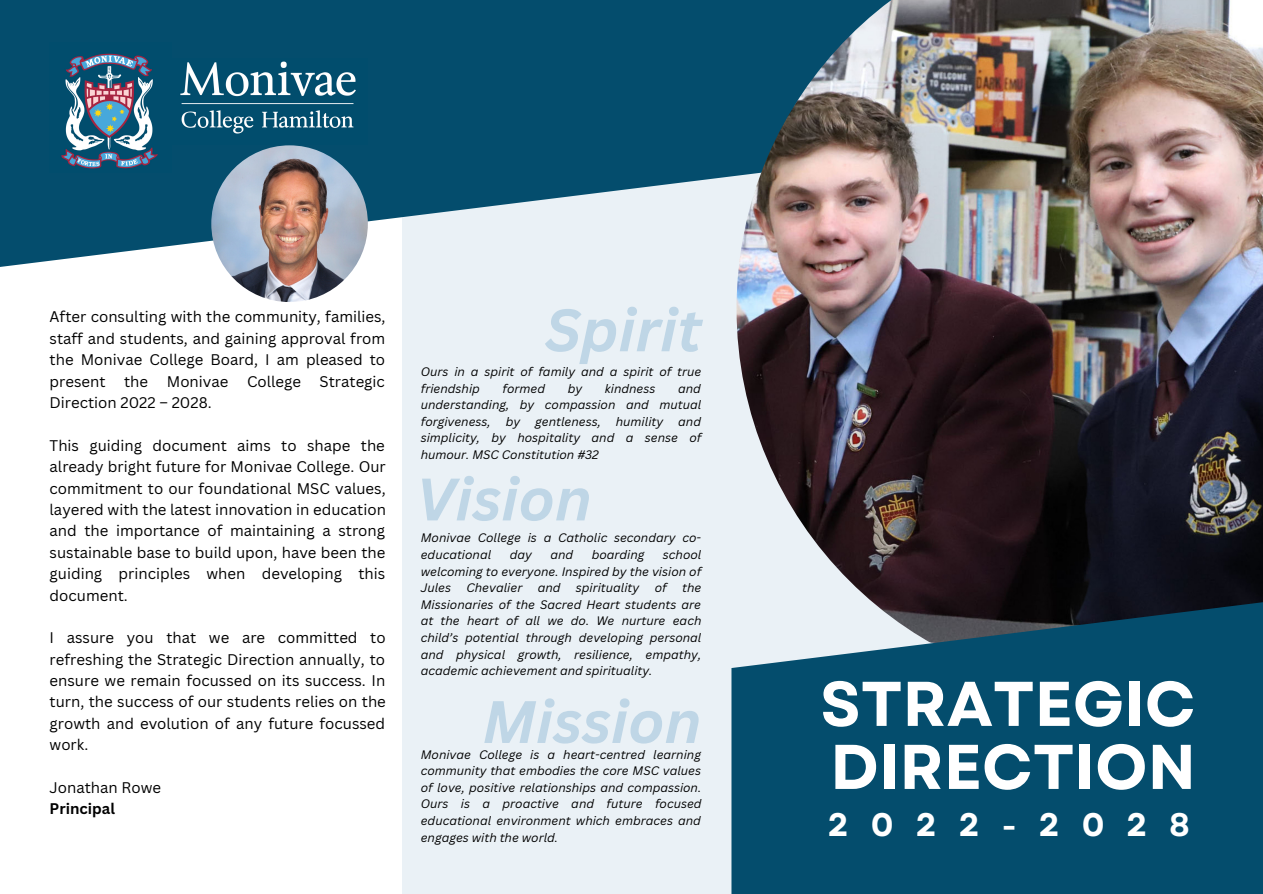
<style>
.page{position:relative;width:1263px;height:894px;background:#fff}
.page>*{position:absolute;margin:0;border:0;box-sizing:border-box;transform-origin:0 0}
.t1{font:700 63px/63px "Garet";color:#fff}
.t2{font:italic 700 58.5px "Canva Sans";color:#bfd6e6}
.t3{font:700 32.55px "Garet";letter-spacing:.68em;color:#fff}
.t4{font:15px/21.3px "Canva Sans";color:#000;text-align:justify}
.t5{font:700 15px "Canva Sans";color:#000}
.t6{font:italic 12px/16.6px "Canva Sans";color:#000;text-align:justify}
</style>
<div class="page">
<div style="left:402px;top:0;width:861px;height:892px;background:#eaf1f6"></div>
<svg style="left:0;top:0;width:736px;height:271px;fill:#044d6d"></svg>
<img style="left:736px;top:0;width:527px;height:555px">
<svg style="left:731px;top:555px;width:532px;height:338px;background:#1b526c"></svg>
<img style="left:50px;top:42px;width:121px;height:131px">
<img style="left:169px;top:58px;width:198px;height:87px">
<img style="left:211px;top:145px;width:157px;height:157px;border-radius:50%">
<p class="t4" style="left:50px;top:306px;width:337px">After consulting with the community, families, staff and students, and gaining approval from the Monivae College Board, I am pleased to present the Monivae College Strategic Direction 2022 – 2028.</p>
<p class="t4" style="left:50px;top:434px;width:338px">This guiding document aims to shape the already bright future for Monivae College. Our commitment to our foundational MSC values, layered with the latest innovation in education and the importance of maintaining a strong sustainable base to build upon, have been the guiding principles when developing this document.</p>
<p class="t4" style="left:50px;top:626px;width:338px">I assure you that we are committed to refreshing the Strategic Direction annually, to ensure we remain focussed on its success. In turn, the success of our students relies on the growth and evolution of any future focussed work.</p>
<p class="t4" style="left:50px;top:776px;width:113px">Jonathan Rowe</p>
<p class="t5" style="left:50px;top:798px;width:67px">Principal</p>
<p class="t2" style="left:545px;top:289px;width:158px">Spirit</p>
<p class="t6" style="left:421px;top:363px;width:282px">Ours in a spirit of family and a spirit of true friendship</p>
<p class="t6" style="left:502px;top:379px;width:44px">formed</p>
<p class="t6" style="left:568px;top:379px;width:16px">by</p>
<p class="t6" style="left:605px;top:379px;width:52px">kindness</p>
<p class="t6" style="left:421px;top:379px;width:282px;text-indent:257px">and understanding, by compassion and mutual forgiveness, by gentleness, humility and simplicity, by hospitality and a sense of humour. MSC Constitution #32</p>
<p class="t2" style="left:416px;top:458px;width:177px">Vision</p>
<p class="t6" style="left:421px;top:529px;width:282px">Monivae College is a Catholic secondary co&shy;educational</p>
<p class="t6" style="left:421px;top:545px;width:282px;text-indent:242px">school welcoming to everyone. Inspired by the vision of Jules</p>
<p class="t6" style="left:510px;top:545px;width:24px">day</p>
<p class="t6" style="left:550px;top:545px;width:24px">and</p>
<p class="t6" style="left:592px;top:545px;width:54px">boarding</p>
<p class="t6" style="left:466px;top:579px;width:57px">Chevalier</p>
<p class="t6" style="left:538px;top:579px;width:24px">and</p>
<p class="t6" style="left:576px;top:579px;width:65px">spirituality</p>
<p class="t6" style="left:655px;top:579px;width:14px">of</p>
<p class="t6" style="left:421px;top:579px;width:282px;text-indent:261px">the Missionaries of the Sacred Heart students are at the heart of all we do. We nurture each child’s potential through developing personal and physical growth, resilience, empathy, academic achievement and spirituality.</p>
<p class="t2" style="left:482px;top:680px;width:221px">Mission</p>
<p class="t6" style="left:421px;top:745px;width:282px">Monivae College is a heart-centred learning community that embodies the core MSC values of love, positive relationships and compassion.<br>Ours is a proactive and future focused educational environment which embraces and engages with the world.</p>
<p class="t1" style="left:820px;top:672px;width:377px">STRATEGIC<br>DIRECTION</p>
<p class="t3" style="left:828px;top:801px;width:363px">2022-2028</p>
</div>
